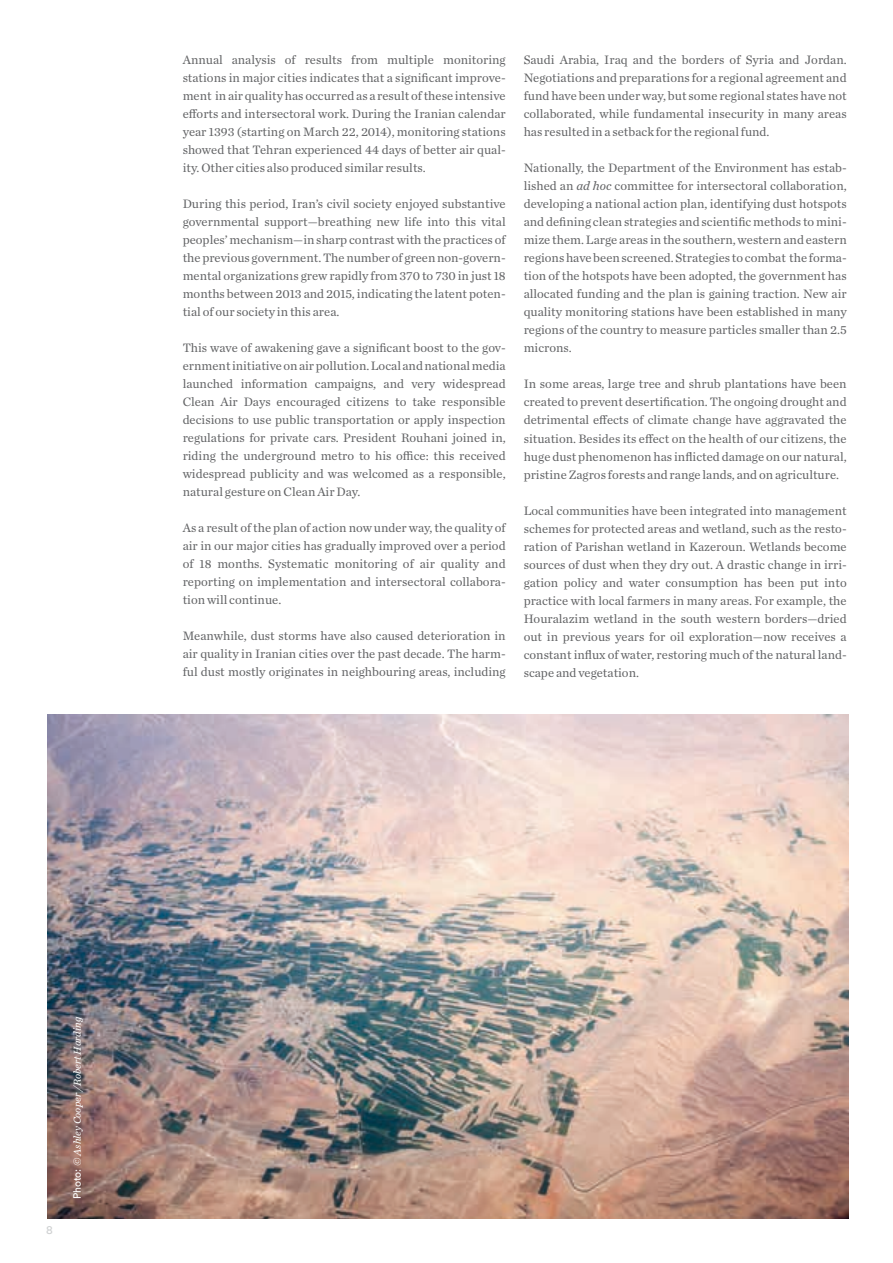
<style>
.page{position:relative;width:893px;height:1263px;background:#fff}
.page>*{position:absolute;margin:0;border:0;box-sizing:border-box;transform-origin:0 0}
.t1{font:12.75px/18px "Chronicle Text G1";color:#626365;text-align:justify}
.t2{font:12px "Circular Std";color:#cfd1d2}
.t3{font:italic 10.5px "Chronicle Text G2";color:#fff}
.s1{font-family:"Chronicle Text G2";font-style:italic}
.s2{font-family:"Circular Std";font-style:normal}
</style>
<div class="page">
<img style="left:48px;top:714px;width:800px;height:504px">
<p class="t1" style="left:183px;top:50px;width:325px">Annual analysis of results from multiple monitoring stations in major cities indicates that a significant improve&shy;ment in air quality has occurred as a result of these intensive efforts and intersectoral work. During the Iranian calendar year 1393 (starting on March 22, 2014), monitoring stations showed that Tehran experienced 44 days of better air qual&shy;ity. Other cities also produced similar results.</p>
<p class="t1" style="left:183px;top:194px;width:325px">During this period, Iran’s civil society enjoyed substantive governmental support—breathing new life into this vital peoples’ mechanism—in sharp contrast with the practices of the previous government. The number of green non-govern&shy;mental organizations grew rapidly from 370 to 730 in just 18 months between 2013 and 2015, indicating the latent poten&shy;tial of our society in this area.</p>
<p class="t1" style="left:183px;top:338px;width:325px">This wave of awakening gave a significant boost to the gov&shy;ernment initiative on air pollution. Local and national media launched information campaigns, and very widespread Clean Air Days encouraged citizens to take responsible decisions to use public transportation or apply inspection regulations for private cars. President Rouhani joined in, riding the underground metro to his office: this received widespread publicity and was welcomed as a responsible, natural gesture on Clean Air Day.</p>
<p class="t1" style="left:183px;top:518px;width:325px">As a result of the plan of action now under way, the quality of air in our major cities has gradually improved over a period of 18 months. Systematic monitoring of air quality and reporting on implementation and intersectoral collabora&shy;tion will continue.</p>
<p class="t1" style="left:183px;top:626px;width:325px">Meanwhile, dust storms have also caused deterioration in air quality in Iranian cities over the past decade. The harm&shy;ful dust mostly originates in neighbouring areas, including</p>
<p class="t1" style="left:524px;top:50px;width:324px">Saudi Arabia, Iraq and the borders of Syria and Jordan.<br>Negotiations and preparations for a regional agreement and fund have been under way, but some regional states have not collaborated, while fundamental insecurity in many areas has resulted in a setback for the regional fund.</p>
<p class="t1" style="left:524px;top:158px;width:325px">Nationally, the Department of the Environment has estab&shy;lished an <span class="s1">ad hoc</span> committee for intersectoral collaboration, developing a national action plan, identifying dust hotspots and defining clean strategies and scientific methods to mini&shy;mize them. Large areas in the southern, western and eastern regions have been screened. Strategies to combat the forma&shy;tion of the hotspots have been adopted, the government has allocated funding and the plan is gaining traction. New air quality monitoring stations have been established in many regions of the country to measure particles smaller than 2.5 microns.</p>
<p class="t1" style="left:524px;top:374px;width:325px">In some areas, large tree and shrub plantations have been created to prevent desertification. The ongoing drought and detrimental effects of climate change have aggravated the situation. Besides its effect on the health of our citizens, the huge dust phenomenon has inflicted damage on our natural, pristine Zagros forests and range lands, and on agriculture.</p>
<p class="t1" style="left:524px;top:501px;width:325px">Local communities have been integrated into management schemes for protected areas and wetland, such as the resto&shy;ration of Parishan wetland in Kazeroun. Wetlands become sources of dust when they dry out. A drastic change in irri&shy;gation policy and water consumption has been put into practice with local farmers in many areas. For example, the Houralazim wetland in the south western borders—dried out in previous years for oil exploration—now receives a constant influx of water, restoring much of the natural land&shy;scape and vegetation.</p>
<p class="t2" style="left:46px;top:1222px;width:8px">8</p>
<p class="t3" style="left:69px;top:1199px;width:184px;rotate:-90deg"><span class="s2">Photo:</span> © Ashley Cooper /Robert Harding</p>
</div>
